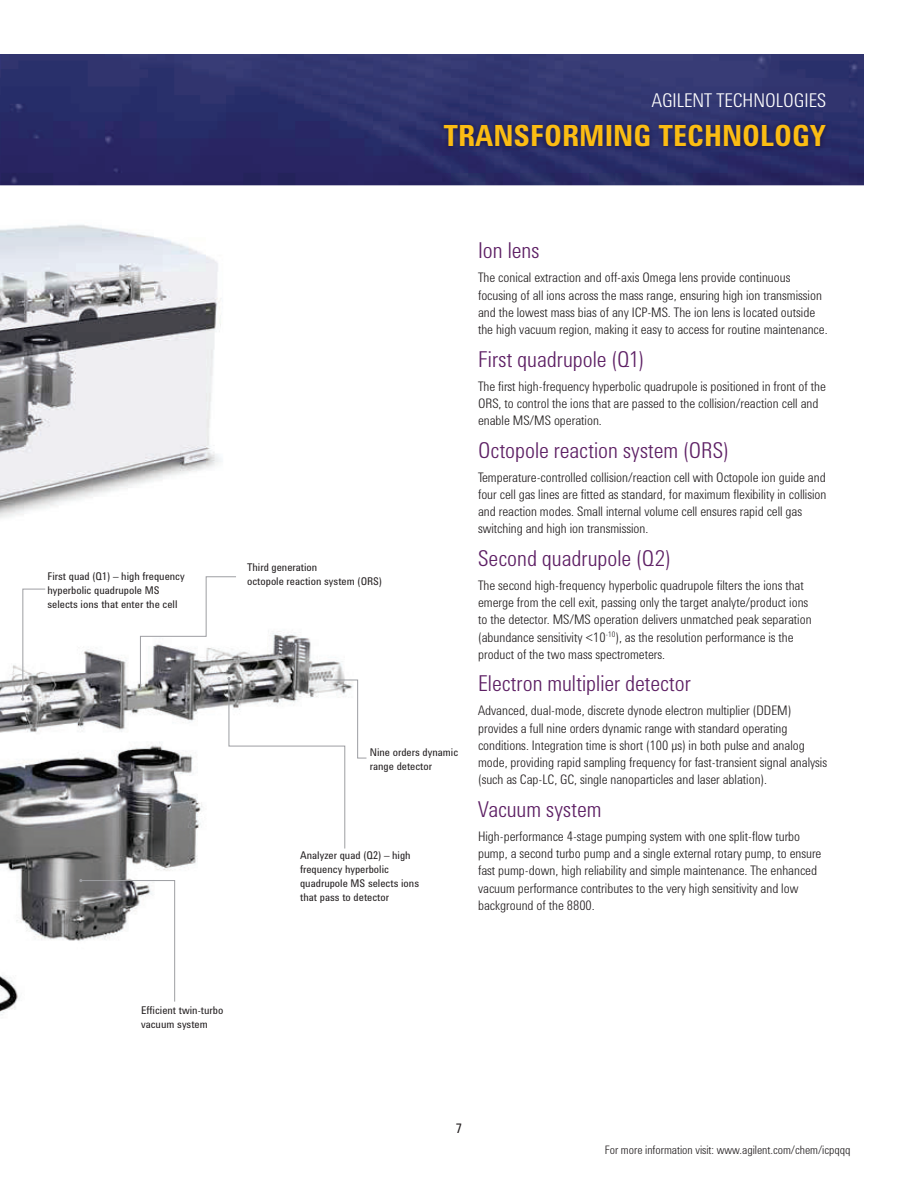
<style>
.page{position:relative;width:918px;height:1188px;background:#fff}
.page>*{position:absolute;margin:0;border:0;box-sizing:border-box;transform-origin:0 0}
.t1{font:700 30px "Agilent Condensed CFF";color:#fbbc13}
.t2{font:300 22.5px "Agilent Condensed CFF";color:#5d1f64}
.t3{font:300 19.5px "Agilent Condensed CFF";color:#fff}
.t4{font:300 13.5px/17.2px "Agilent Condensed CFF";color:#231f20}
.t5{font:13.5px "Agilent Condensed CFF";color:#231f20}
.t6{font:300 12px "Agilent Condensed CFF";color:#231f20}
.t7{font:10.95px/14.1px "Agilent Condensed CFF";color:#231f20}
</style>
<div class="page">
<img style="left:0;top:649px;width:198px;height:366px">
<img style="left:0;top:185px;width:298px;height:333px">
<img style="left:0;top:54px;width:864px;height:131px">
<img style="left:439px;top:120px;width:392px;height:32px">
<svg style="left:21px;top:588px;width:25px;height:113px"></svg>
<svg style="left:139px;top:576px;width:228px;height:273px"></svg>
<svg style="left:79px;top:879px;width:96px;height:123px"></svg>
<h3 class="t3" style="left:652px;top:93px;width:176px">AGILENT TECHNOLOGIES</h3>
<h1 class="t1" style="left:444px;top:125px;width:384px">TRANSFORMING TECHNOLOGY</h1>
<p class="t7" style="left:48px;top:570px;width:139px">First quad (Q1) – high frequency hyperbolic quadrupole MS selects ions that enter the cell</p>
<p class="t7" style="left:247px;top:561px;width:137px">Third generation<br>octopole reaction system (ORS)</p>
<p class="t7" style="left:370px;top:746px;width:90px">Nine orders dynamic range detector</p>
<p class="t7" style="left:300px;top:849px;width:121px">Analyzer quad (Q2) – high frequency hyperbolic quadrupole MS selects ions that pass to detector</p>
<h2 class="t2" style="left:478px;top:242px;width:63px">Ion lens</h2>
<p class="t4" style="left:478px;top:270px;width:351px">The conical extraction and off-axis Omega lens provide continuous focusing of all ions across the mass range, ensuring high ion transmission and the lowest mass bias of any ICP-MS. The ion lens is located outside the high vacuum region, making it easy to access for routine maintenance.</p>
<h2 class="t2" style="left:478px;top:350px;width:168px">First quadrupole (Q1)</h2>
<p class="t4" style="left:478px;top:378px;width:349px">The first high-frequency hyperbolic quadrupole is positioned in front of the<br>ORS, to control the ions that are passed to the collision/reaction cell and enable MS/MS operation.</p>
<h2 class="t2" style="left:478px;top:441px;width:252px">Octopole reaction system (ORS)</h2>
<p class="t4" style="left:478px;top:469px;width:350px">Temperature-controlled collision/reaction cell with Octopole ion guide and four cell gas lines are fitted as standard, for maximum flexibility in collision and reaction modes. Small internal volume cell ensures rapid cell gas switching and high ion transmission.</p>
<h2 class="t2" style="left:478px;top:550px;width:194px">Second quadrupole (Q2)</h2>
<p class="t4" style="left:478px;top:578px;width:335px">The second high-frequency hyperbolic quadrupole filters the ions that emerge from the cell exit, passing only the target analyte/product ions to the detector. MS/MS operation delivers unmatched peak separation (abundance sensitivity &lt;10<sup>-10</sup>), as the resolution performance is the product of the two mass spectrometers.</p>
<h2 class="t2" style="left:478px;top:675px;width:214px">Electron multiplier detector</h2>
<p class="t4" style="left:478px;top:703px;width:351px">Advanced, dual-mode, discrete dynode electron multiplier (DDEM) provides a full nine orders dynamic range with standard operating conditions. Integration time is short (100 µs) in both pulse and analog mode, providing rapid sampling frequency for fast-transient signal analysis (such as Cap-LC, GC, single nanoparticles and laser ablation).</p>
<h2 class="t2" style="left:478px;top:801px;width:125px">Vacuum system</h2>
<p class="t4" style="left:478px;top:829px;width:345px">High-performance 4-stage pumping system with one split-flow turbo pump, a second turbo pump and a single external rotary pump, to ensure fast pump-down, high reliability and simple maintenance. The enhanced vacuum performance contributes to the very high sensitivity and low background of the 8800.</p>
<p class="t7" style="left:141px;top:1004px;width:84px">Efficient twin-turbo vacuum system</p>
<p class="t5" style="left:456px;top:1123px;width:8px">7</p>
<p class="t6" style="left:605px;top:1145px;width:247px">For more information visit: www.agilent.com/chem/icpqqq</p>
</div>
